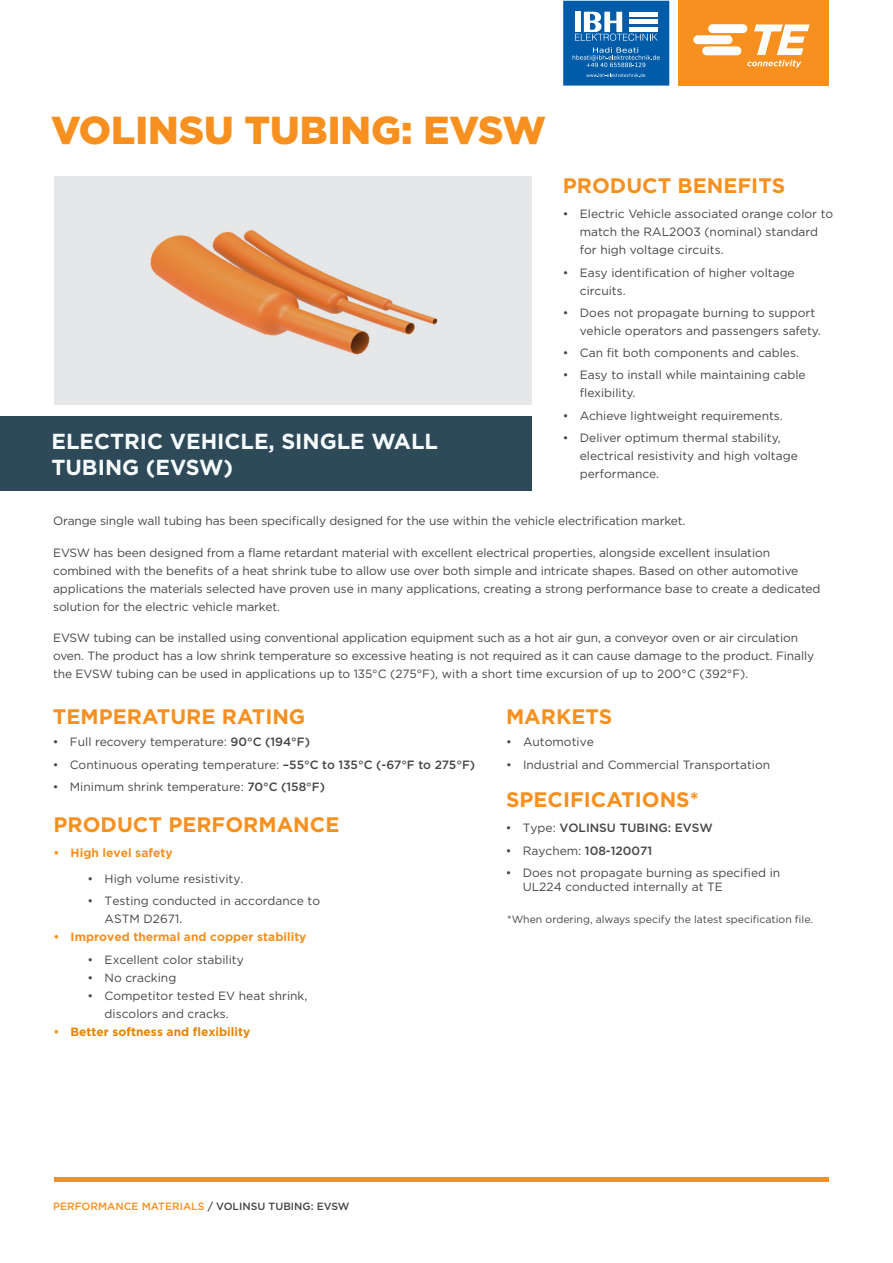
<style>
.page{position:relative;width:893px;height:1263px;background:#fff}
.page>*{position:absolute;margin:0;border:0;box-sizing:border-box;transform-origin:0 0}
.t1{font:900 39px "Gotham";color:#f7901e}
.t2{font:700 21.75px/26.1px "Gotham";color:#f7fcfe}
.t3{font:700 21px "Gotham";color:#f7901e}
.t4{font:12px/18px "Gotham";letter-spacing:-.01em;color:#464547}
.t5{font:700 12px "Gotham";color:#f7901e}
.t6{font:500 12px "Gotham";color:#464547}
.t7{font:700 12px "Gotham";color:#e98300}
.t8{font:10.5px "Gotham";color:#464547}
.t9{font:500 10.5px "Gotham";color:#f7901e}
.s1{font-weight:500}
.s2{color:#f7901e}
.s3{font-weight:400}
.s4{color:#464547}
</style>
<div class="page">
<hr style="left:54px;top:1177px;width:775px;height:4px;background:#f7901e">
<div style="left:679px;top:0;width:150px;height:86px;background:#f7901e"></div>
<svg style="left:693px;top:24px;width:117px;height:44px"></svg>
<div style="left:0;top:417px;width:532px;height:74px;background:#2e4957"></div>
<div style="left:54px;top:176px;width:477px;height:229px;background:#e6e7e8"></div>
<img style="left:150px;top:230px;width:288px;height:125px">
<div style="left:563px;top:1px;width:106px;height:85px;background:#005ca8"></div>
<svg style="left:575px;top:11px;width:83px;height:30px"></svg>
<svg style="left:586px;top:74px;width:59px;height:3px"></svg>
<svg style="left:573px;top:47px;width:87px;height:20px"></svg>
<h1 class="t1" style="left:51px;top:103px;width:496px">VOLINSU TUBING: EVSW</h1>
<h3 class="t3" style="left:563px;top:172px;width:224px">PRODUCT BENEFITS</h3>
<p class="t4" style="left:580px;top:205px;width:255px;text-indent:-17px">• Electric Vehicle associated orange color to match the RAL2003 (nominal) standard for high voltage circuits.</p>
<p class="t4" style="left:580px;top:263px;width:216px;text-indent:-17px">• Easy identification of higher voltage circuits.</p>
<p class="t4" style="left:580px;top:303px;width:243px;text-indent:-17px">• Does not propagate burning to support vehicle operators and passengers safety.</p>
<p class="t4" style="left:563px;top:344px;width:238px">• Can fit both components and cables.</p>
<p class="t4" style="left:580px;top:366px;width:227px;text-indent:-17px">• Easy to install while maintaining cable flexibility.</p>
<p class="t4" style="left:563px;top:406px;width:221px">• Achieve lightweight requirements.</p>
<p class="t4" style="left:580px;top:428px;width:219px;text-indent:-17px">• Deliver optimum thermal stability, electrical resistivity and high voltage performance.</p>
<h2 class="t2" style="left:51px;top:428px;width:388px">ELECTRIC VEHICLE, SINGLE WALL<br>TUBING (EVSW)</h2>
<p class="t4" style="left:53px;top:512px;width:634px">Orange single wall tubing has been specifically designed for the use within the vehicle electrification market.</p>
<p class="t4" style="left:53px;top:543px;width:769px">EVSW has been designed from a flame retardant material with excellent electrical properties, alongside excellent insulation combined with the benefits of a heat shrink tube to allow use over both simple and intricate shapes. Based on other automotive applications the materials selected have proven use in many applications, creating a strong performance base to create a dedicated solution for the electric vehicle market.</p>
<p class="t4" style="left:53px;top:629px;width:762px">EVSW tubing can be installed using conventional application equipment such as a hot air gun, a conveyor oven or air circulation oven. The product has a low shrink temperature so excessive heating is not required as it can cause damage to the product. Finally the EVSW tubing can be used in applications up to 135°C (275°F), with a short time excursion of up to 200°C (392°F).</p>
<h3 class="t3" style="left:53px;top:703px;width:254px">TEMPERATURE RATING</h3>
<p class="t4" style="left:53px;top:733px;width:259px">• Full recovery temperature: <span class="s1">90°C (194°F)</span></p>
<p class="t4" style="left:53px;top:755px;width:424px">• Continuous operating temperature: <span class="s1">–55°C to 135°C (-67°F to 275°F)</span></p>
<p class="t4" style="left:53px;top:777px;width:274px">• Minimum shrink temperature: <span class="s1">70°C (158°F)</span></p>
<h3 class="t3" style="left:54px;top:810px;width:287px">PRODUCT PERFORMANCE</h3>
<p class="t5" style="left:54px;top:845px;width:120px">• High level safety</p>
<p class="t4" style="left:88px;top:869px;width:157px">• High volume resistivity.</p>
<p class="t4" style="left:105px;top:891px;width:217px;text-indent:-17px">• Testing conducted in accordance to<br>ASTM D2671.</p>
<p class="t5" style="left:54px;top:929px;width:254px">• Improved thermal and copper stability</p>
<p class="t4" style="left:88px;top:950px;width:158px">• Excellent color stability</p>
<p class="t4" style="left:88px;top:968px;width:90px">• No cracking</p>
<p class="t4" style="left:105px;top:986px;width:204px;text-indent:-17px">• Competitor tested EV heat shrink, discolors and cracks.</p>
<p class="t7" style="left:54px;top:1024px;width:198px"><span class="s2">•</span> Better softness and flexibility</p>
<h3 class="t3" style="left:506px;top:703px;width:108px">MARKETS</h3>
<p class="t4" style="left:506px;top:733px;width:89px">• Automotive</p>
<p class="t4" style="left:506px;top:755px;width:266px">• Industrial and Commercial Transportation</p>
<h3 class="t3" style="left:506px;top:786px;width:194px">SPECIFICATIONS*</h3>
<p class="t6" style="left:506px;top:820px;width:209px"><span class="s3">• Type:</span> VOLINSU TUBING: EVSW</p>
<p class="t6" style="left:506px;top:843px;width:148px"><span class="s3">• Raychem:</span> 108-120071</p>
<p class="t4" style="left:523px;top:865px;width:259px;line-height:14.4px;text-indent:-17px">• Does not propagate burning as specified in<br>UL224 conducted internally at TE</p>
<p class="t8" style="left:507px;top:912px;width:307px">*When ordering, always specify the latest specification file.</p>
<p class="t9" style="left:53px;top:1199px;width:298px">PERFORMANCE MATERIALS <span class="s4">/ VOLINSU TUBING: EVSW</span></p>
</div>
